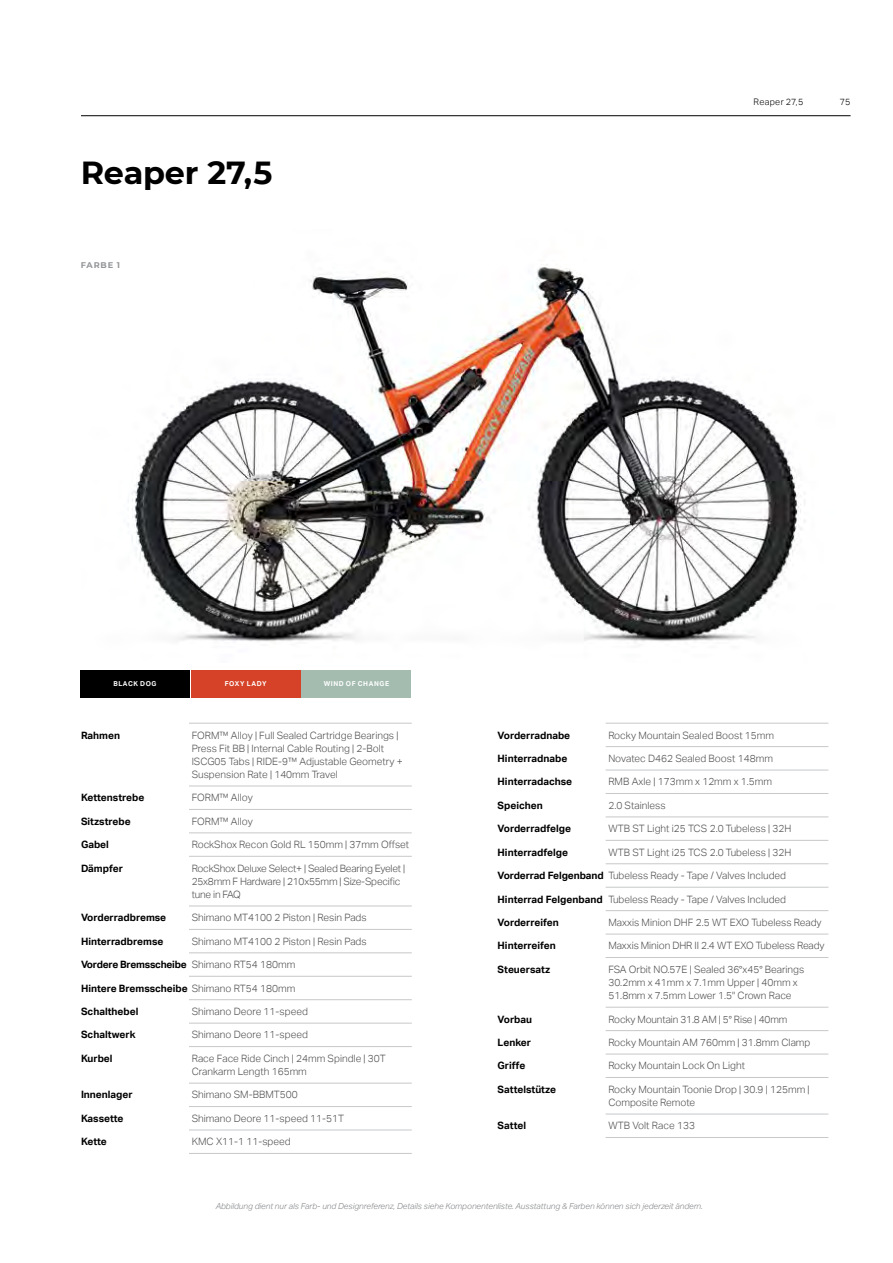
<style>
.page{position:relative;width:893px;height:1263px;background:#fff}
.page>*{position:absolute;margin:0;border:0;box-sizing:border-box;transform-origin:0 0}
.t1{font:700 31.8px "Montserrat";letter-spacing:-.01em;color:#000}
.t2{font:300 10.2px/13px "Aktiv Grotesk";color:#4d4d4f}
.t3{font:700 10.2px "Aktiv Grotesk";color:#000}
.t4{font:300 10.2px/13px "Aktiv Grotesk";letter-spacing:-.02em;color:#4d4d4f}
.t5{font:700 10.2px "Aktiv Grotesk";letter-spacing:-.02em;color:#000}
.t6{font:300 9px "Aktiv Grotesk";letter-spacing:.03em;color:#000}
.t7{font:italic 300 8.25px "Aktiv Grotesk";color:#808285}
.t8{font:700 8.25px "Montserrat";letter-spacing:.1em;color:#939598}
.t9{font:700 6.75px "Aktiv Grotesk";letter-spacing:.085em;color:#fff}
.s1{font-weight:300;color:#4d4d4f}
.s2{font-weight:700;color:#000}
</style>
<div class="page">
<hr style="left:81px;top:115px;width:769px;height:1px;background:#000">
<img style="left:127px;top:264px;width:678px;height:378px">
<hr style="left:189px;top:723px;width:223px;height:1px;background:#c7c8ca">
<hr style="left:189px;top:786px;width:223px;height:1px;background:#c7c8ca">
<hr style="left:189px;top:809px;width:223px;height:1px;background:#c7c8ca">
<hr style="left:189px;top:832px;width:223px;height:1px;background:#c7c8ca">
<hr style="left:189px;top:856px;width:223px;height:1px;background:#c7c8ca">
<hr style="left:189px;top:906px;width:223px;height:1px;background:#c7c8ca">
<hr style="left:189px;top:929px;width:223px;height:1px;background:#c7c8ca">
<hr style="left:189px;top:952px;width:223px;height:1px;background:#c7c8ca">
<hr style="left:189px;top:976px;width:223px;height:1px;background:#c7c8ca">
<hr style="left:189px;top:999px;width:223px;height:1px;background:#c7c8ca">
<hr style="left:189px;top:1023px;width:223px;height:1px;background:#c7c8ca">
<hr style="left:189px;top:1046px;width:223px;height:1px;background:#c7c8ca">
<hr style="left:189px;top:1083px;width:223px;height:1px;background:#c7c8ca">
<hr style="left:189px;top:1106px;width:223px;height:1px;background:#c7c8ca">
<hr style="left:189px;top:1130px;width:223px;height:1px;background:#c7c8ca">
<hr style="left:189px;top:1153px;width:223px;height:1px;background:#c7c8ca">
<hr style="left:606px;top:723px;width:222px;height:1px;background:#c7c8ca">
<hr style="left:606px;top:746px;width:222px;height:1px;background:#c7c8ca">
<hr style="left:606px;top:770px;width:222px;height:1px;background:#c7c8ca">
<hr style="left:606px;top:793px;width:222px;height:1px;background:#c7c8ca">
<hr style="left:606px;top:817px;width:222px;height:1px;background:#c7c8ca">
<hr style="left:606px;top:840px;width:222px;height:1px;background:#c7c8ca">
<hr style="left:606px;top:863px;width:222px;height:1px;background:#c7c8ca">
<hr style="left:606px;top:887px;width:222px;height:1px;background:#c7c8ca">
<hr style="left:606px;top:910px;width:222px;height:1px;background:#c7c8ca">
<hr style="left:606px;top:934px;width:222px;height:1px;background:#c7c8ca">
<hr style="left:606px;top:957px;width:222px;height:1px;background:#c7c8ca">
<hr style="left:606px;top:1007px;width:222px;height:1px;background:#c7c8ca">
<hr style="left:606px;top:1030px;width:222px;height:1px;background:#c7c8ca">
<hr style="left:606px;top:1054px;width:222px;height:1px;background:#c7c8ca">
<hr style="left:606px;top:1077px;width:222px;height:1px;background:#c7c8ca">
<hr style="left:606px;top:1114px;width:222px;height:1px;background:#c7c8ca">
<hr style="left:606px;top:1137px;width:222px;height:1px;background:#c7c8ca">
<div style="left:80px;top:670px;width:109px;height:27px;background:#000"></div>
<div style="left:191px;top:670px;width:109px;height:27px;background:#d64227"></div>
<div style="left:302px;top:670px;width:109px;height:27px;background:#a4bcb0"></div>
<h1 class="t1" style="left:81px;top:150px;width:193px">Reaper 27,5</h1>
<p class="t8" style="left:81px;top:260px;width:41px">FARBE 1</p>
<p class="t6" style="left:754px;top:96px;width:51px">Reaper 27,5</p>
<p class="t6" style="left:840px;top:96px;width:12px">75</p>
<p class="t9" style="left:113px;top:680px;width:45px">BLACK DOG</p>
<p class="t9" style="left:225px;top:680px;width:43px">FOXY LADY</p>
<p class="t9" style="left:324px;top:680px;width:67px">WIND OF CHANGE</p>
<p class="t3" style="left:81px;top:729px;width:41px">Rahmen</p>
<p class="t2" style="left:192px;top:728px;width:213px">FORM™ Alloy | Full Sealed Cartridge Bearings | Press Fit BB | Internal Cable Routing | 2‐Bolt ISCG05 Tabs | RIDE‐9™ Adjustable Geometry + Suspension Rate | 140mm Travel</p>
<p class="t3" style="left:81px;top:792px;width:65px">Kettenstrebe</p>
<p class="t2" style="left:192px;top:791px;width:63px">FORM™ Alloy</p>
<p class="t3" style="left:81px;top:815px;width:51px">Sitzstrebe</p>
<p class="t2" style="left:192px;top:815px;width:63px">FORM™ Alloy</p>
<p class="t3" style="left:81px;top:839px;width:29px">Gabel</p>
<p class="t2" style="left:192px;top:838px;width:219px">RockShox Recon Gold RL 150mm | 37mm Offset</p>
<p class="t3" style="left:81px;top:862px;width:43px">Dämpfer</p>
<p class="t4" style="left:192px;top:861px;width:215px">RockShox Deluxe Select+ | Sealed Bearing Eyelet |<br>25x8mm F Hardware | 210x55mm | Size‐Specific tune in FAQ</p>
<p class="t3" style="left:81px;top:912px;width:87px">Vorderradbremse</p>
<p class="t2" style="left:192px;top:911px;width:177px">Shimano MT4100 2 Piston | Resin Pads</p>
<p class="t3" style="left:81px;top:935px;width:84px">Hinterradbremse</p>
<p class="t2" style="left:192px;top:935px;width:177px">Shimano MT4100 2 Piston | Resin Pads</p>
<p class="t5" style="left:81px;top:959px;width:216px">Vordere Bremsscheibe <span class="s1">Shimano RT54 180mm</span></p>
<p class="t3" style="left:81px;top:982px;width:216px">Hintere Bremsscheibe <span class="s1">Shimano RT54 180mm</span></p>
<p class="t3" style="left:81px;top:1005px;width:59px">Schalthebel</p>
<p class="t2" style="left:192px;top:1005px;width:118px">Shimano Deore 11-speed</p>
<p class="t3" style="left:81px;top:1029px;width:56px">Schaltwerk</p>
<p class="t2" style="left:192px;top:1028px;width:118px">Shimano Deore 11-speed</p>
<p class="t3" style="left:81px;top:1052px;width:33px">Kurbel</p>
<p class="t2" style="left:192px;top:1052px;width:196px">Race Face Ride Cinch | 24mm Spindle | 30T<br>Crankarm Length 165mm</p>
<p class="t3" style="left:81px;top:1089px;width:53px">Innenlager</p>
<p class="t2" style="left:192px;top:1088px;width:108px">Shimano SM‐BBMT500</p>
<p class="t3" style="left:81px;top:1112px;width:44px">Kassette</p>
<p class="t2" style="left:192px;top:1112px;width:154px">Shimano Deore 11-speed 11‐51T</p>
<p class="t3" style="left:81px;top:1136px;width:27px">Kette</p>
<p class="t2" style="left:192px;top:1135px;width:101px">KMC X11‐1 11-speed</p>
<p class="t3" style="left:498px;top:729px;width:74px">Vorderradnabe</p>
<p class="t2" style="left:608px;top:728px;width:167px">Rocky Mountain Sealed Boost 15mm</p>
<p class="t3" style="left:498px;top:752px;width:71px">Hinterradnabe</p>
<p class="t2" style="left:608px;top:752px;width:166px">Novatec D462 Sealed Boost 148mm</p>
<p class="t3" style="left:498px;top:776px;width:76px">Hinterradachse</p>
<p class="t2" style="left:608px;top:775px;width:165px">RMB Axle | 173mm x 12mm x 1.5mm</p>
<p class="t3" style="left:498px;top:799px;width:47px">Speichen</p>
<p class="t2" style="left:608px;top:799px;width:59px">2.0 Stainless</p>
<p class="t3" style="left:498px;top:823px;width:75px">Vorderradfelge</p>
<p class="t2" style="left:608px;top:822px;width:185px">WTB ST Light i25 TCS 2.0 Tubeless | 32H</p>
<p class="t3" style="left:498px;top:846px;width:72px">Hinterradfelge</p>
<p class="t2" style="left:608px;top:846px;width:185px">WTB ST Light i25 TCS 2.0 Tubeless | 32H</p>
<p class="t2" style="left:498px;top:869px;width:290px"><span class="s2">Vorderrad Felgenband</span> Tubeless Ready ‐ Tape / Valves Included</p>
<p class="t2" style="left:498px;top:892px;width:290px"><span class="s2">Hinterrad Felgenband</span> Tubeless Ready ‐ Tape / Valves Included</p>
<p class="t3" style="left:498px;top:916px;width:63px">Vorderreifen</p>
<p class="t2" style="left:608px;top:916px;width:215px">Maxxis Minion DHF 2.5 WT EXO Tubeless Ready</p>
<p class="t3" style="left:498px;top:940px;width:60px">Hinterreifen</p>
<p class="t2" style="left:608px;top:939px;width:218px">Maxxis Minion DHR II 2.4 WT EXO Tubeless Ready</p>
<p class="t3" style="left:498px;top:963px;width:54px">Steuersatz</p>
<p class="t2" style="left:608px;top:963px;width:197px">FSA Orbit NO.57E | Sealed 36°x45° Bearings<br>30.2mm x 41mm x 7.1mm Upper | 40mm x<br>51.8mm x 7.5mm Lower 1.5" Crown Race</p>
<p class="t3" style="left:498px;top:1013px;width:36px">Vorbau</p>
<p class="t2" style="left:608px;top:1012px;width:180px">Rocky Mountain 31.8 AM | 5° Rise | 40mm</p>
<p class="t3" style="left:498px;top:1036px;width:35px">Lenker</p>
<p class="t2" style="left:608px;top:1036px;width:204px">Rocky Mountain AM 760mm | 31.8mm Clamp</p>
<p class="t3" style="left:498px;top:1060px;width:29px">Griffe</p>
<p class="t2" style="left:608px;top:1059px;width:138px">Rocky Mountain Lock On Light</p>
<p class="t3" style="left:498px;top:1083px;width:60px">Sattelstütze</p>
<p class="t2" style="left:608px;top:1083px;width:203px">Rocky Mountain Toonie Drop | 30.9 | 125mm |<br>Composite Remote</p>
<p class="t3" style="left:498px;top:1120px;width:30px">Sattel</p>
<p class="t2" style="left:608px;top:1119px;width:88px">WTB Volt Race 133</p>
<p class="t7" style="left:216px;top:1202px;width:489px">Abbildung dient nur als Farb- und Designreferenz, Details siehe Komponentenliste. Ausstattung &amp; Farben können sich jederzeit ändern.</p>
</div>
